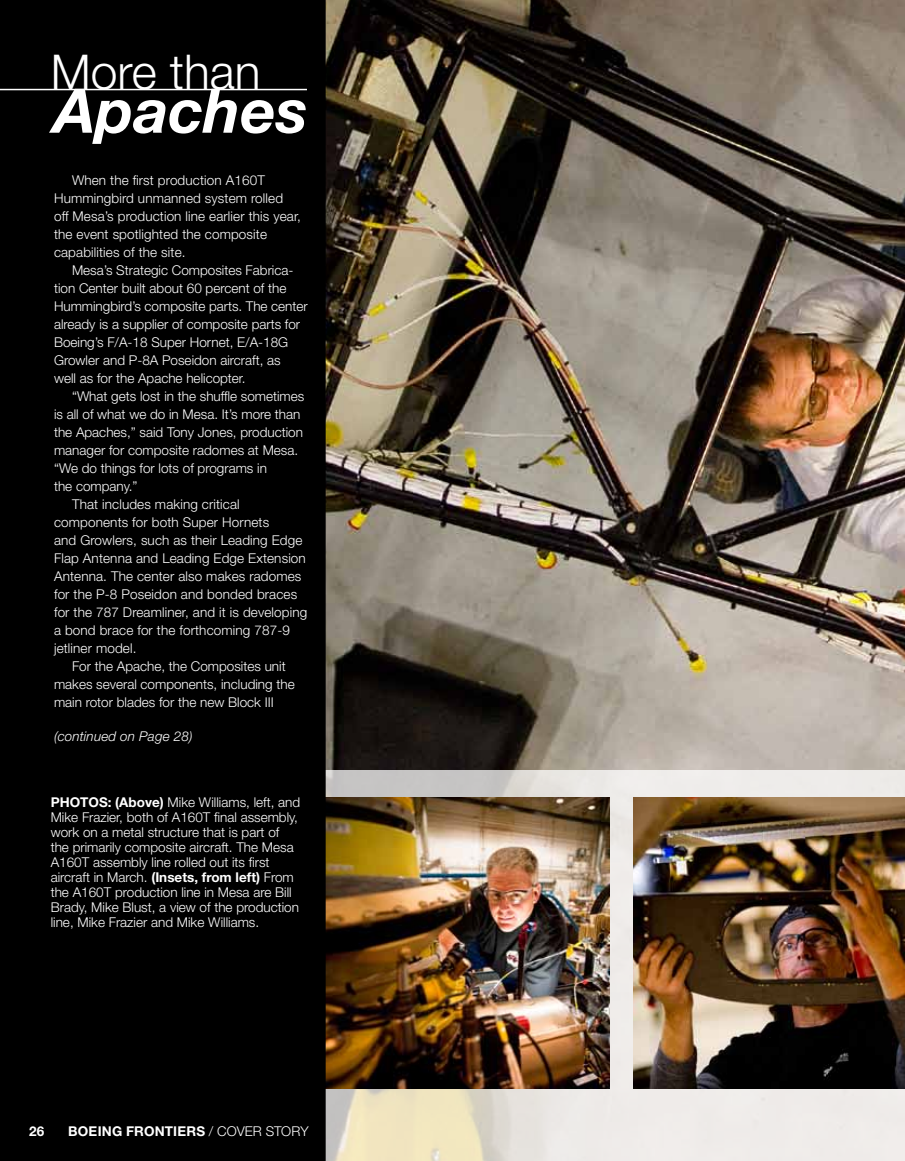
<style>
.page{position:relative;width:905px;height:1161px;background:#fff}
.page>*{position:absolute;margin:0;border:0;box-sizing:border-box;transform-origin:0 0}
.t1{font:italic 700 61.5px "Helvetica Neue LT Std";color:#fff}
.t2{font:300 48px "Helvetica Neue LT Std";color:#fff}
.t3{font:300 13.5px/18px "Helvetica Neue LT Std";color:#fff}
.t4{font:700 13.5px "Helvetica Neue LT Std";letter-spacing:.015em;color:#fff}
.t5{font:italic 300 13.5px "Helvetica Neue LT Std";letter-spacing:.01em;color:#fff}
.s1{font-weight:700}
.s2{font-weight:300}
</style>
<div class="page">
<img style="left:326px;top:0;width:578px;height:770px">
<svg style="left:326px;top:770px;width:578px;height:391px;background:#e8e3db"></svg>
<img style="left:326px;top:798px;width:284px;height:291px">
<img style="left:633px;top:798px;width:271px;height:291px">
<div style="left:0;top:0;width:326px;height:1161px;background:#000"></div>
<hr style="left:0;top:89px;width:307px;height:1px;background:#fff">
<div style="left:0;top:1116px;width:54px;height:31px;background:#000"></div>
<h2 class="t2" style="left:51px;top:42px;width:211px">More than</h2>
<h1 class="t1" style="left:54px;top:73px;width:255px">Apaches</h1>
<p class="t3" style="left:54px;top:171px;width:248px;text-indent:18px">When the first production A160T Hummingbird unmanned system rolled off Mesa’s production line earlier this year, the event spotlighted the composite capabilities of the site.</p>
<p class="t3" style="left:54px;top:261px;width:255px;text-indent:18px">Mesa’s Strategic Composites Fabrica&shy;tion Center built about 60 percent of the Hummingbird’s composite parts. The center already is a supplier of composite parts for Boeing’s F/A-18 Super Hornet, E/A-18G Growler and P-8A Poseidon aircraft, as<br>well as for the Apache helicopter.</p>
<p class="t3" style="left:72px;top:387px;width:234px">“What gets lost in the shuffle sometimes</p>
<p class="t3" style="left:54px;top:405px;width:248px">is all of what we do in Mesa. It’s more than</p>
<p class="t3" style="left:54px;top:423px;width:250px">the Apaches,” said Tony Jones, production</p>
<p class="t3" style="left:54px;top:441px;width:246px">manager for composite radomes at Mesa.</p>
<p class="t3" style="left:54px;top:459px;width:214px">“We do things for lots of programs in</p>
<p class="t3" style="left:54px;top:477px;width:85px">the company.”</p>
<p class="t3" style="left:72px;top:495px;width:169px">That includes making critical</p>
<p class="t3" style="left:54px;top:513px;width:217px">components for both Super Hornets</p>
<p class="t3" style="left:54px;top:531px;width:250px">and Growlers, such as their Leading Edge</p>
<p class="t3" style="left:54px;top:548px;width:253px">Flap Antenna and Leading Edge Extension</p>
<p class="t3" style="left:54px;top:566px;width:249px">Antenna. The center also makes radomes</p>
<p class="t3" style="left:54px;top:584px;width:245px">for the P-8 Poseidon and bonded braces</p>
<p class="t3" style="left:54px;top:602px;width:255px">for the 787 Dreamliner, and it is developing</p>
<p class="t3" style="left:54px;top:620px;width:237px">a bond brace for the forthcoming 787-9</p>
<p class="t3" style="left:54px;top:638px;width:84px">jetliner model.</p>
<p class="t3" style="left:72px;top:656px;width:215px">For the Apache, the Composites unit</p>
<p class="t3" style="left:54px;top:674px;width:242px">makes several components, including the</p>
<p class="t3" style="left:54px;top:692px;width:221px">main rotor blades for the new Block III</p>
<p class="t5" style="left:54px;top:728px;width:140px">(continued on Page 28)</p>
<p class="t3" style="left:51px;top:795px;width:251px;line-height:15px"><span class="s1">PHOTOS: (Above)</span> Mike Williams, left, and Mike Frazier, both of A160T final assembly, work on a metal structure that is part of the primarily composite aircraft. The Mesa A160T assembly line rolled out its first aircraft in March. <span class="s1">(Insets, from left)</span> From the A160T production line in Mesa are Bill Brady, Mike Blust, a view of the production line, Mike Frazier and Mike Williams.</p>
<p class="t4" style="left:29px;top:1123px;width:17px">26</p>
<p class="t4" style="left:68px;top:1123px;width:242px">BOEING FRONTIERS <span class="s2">/ COVER STORY</span></p>
</div>
